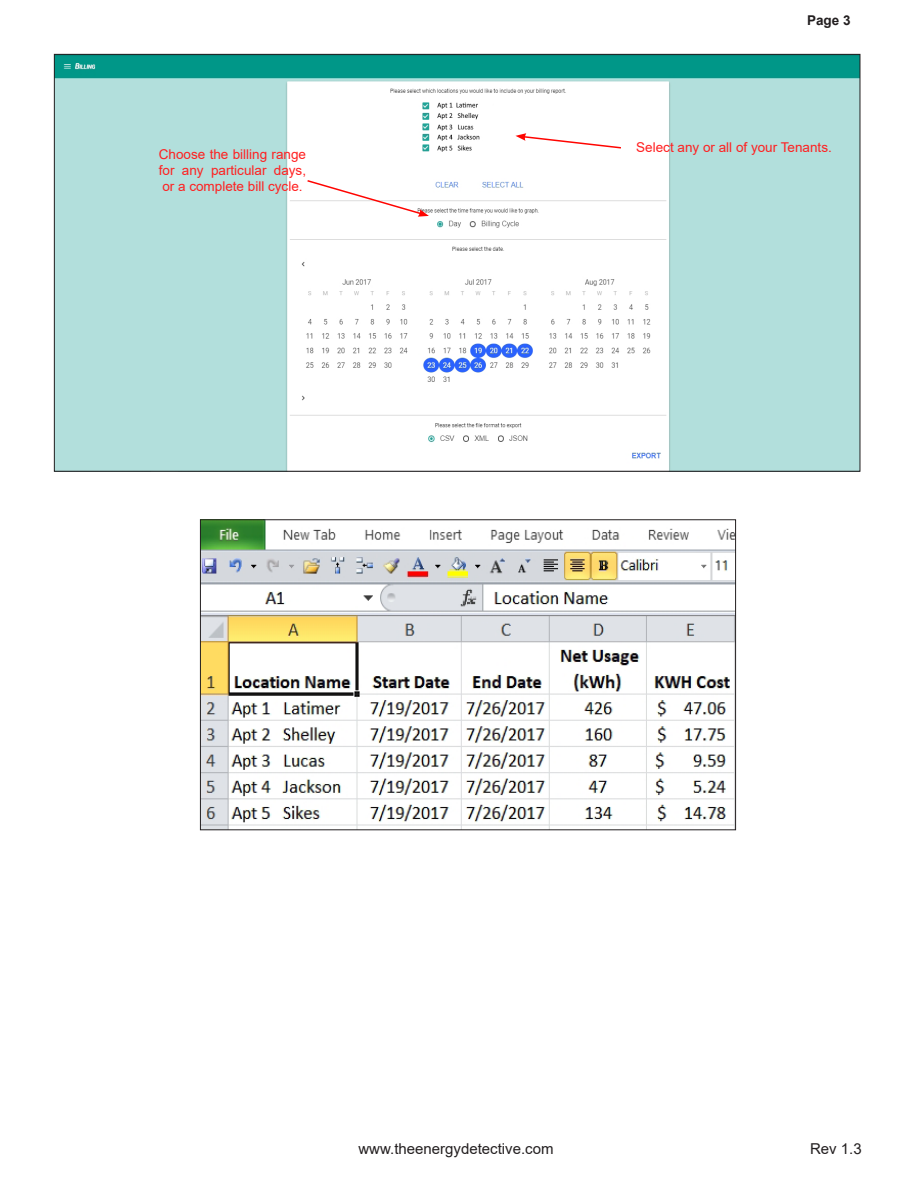
<style>
.page{position:relative;width:918px;height:1188px;background:#fff}
.page>*{position:absolute;margin:0;border:0;box-sizing:border-box;transform-origin:0 0}
.t1{font:15px "Arial";color:#231f20}
.t2{font:13.5px/16.2px "Arial";color:#ff1f20;text-align:justify}
.t3{font:700 13.5px "Arial";color:#231f20}
</style>
<div class="page">
<img style="left:56px;top:56px;width:802px;height:414px">
<svg style="left:306px;top:179px;width:123px;height:38px"></svg>
<svg style="left:515px;top:133px;width:108px;height:16px"></svg>
<img style="left:202px;top:521px;width:532px;height:307px">
<div style="left:200px;top:519px;width:536px;height:311px;border:1px solid #231f20"></div>
<p class="t2" style="left:159px;top:146px;width:149px">Choose the billing range for any particular days, or a complete bill cycle.</p>
<p class="t3" style="left:807px;top:11px;width:45px">Page 3</p>
<p class="t2" style="left:636px;top:139px;width:197px">Select any or all of your Tenants.</p>
<p class="t1" style="left:358px;top:1138px;width:197px">www.theenergydetective.com</p>
<p class="t1" style="left:810px;top:1138px;width:53px">Rev 1.3</p>
</div>
